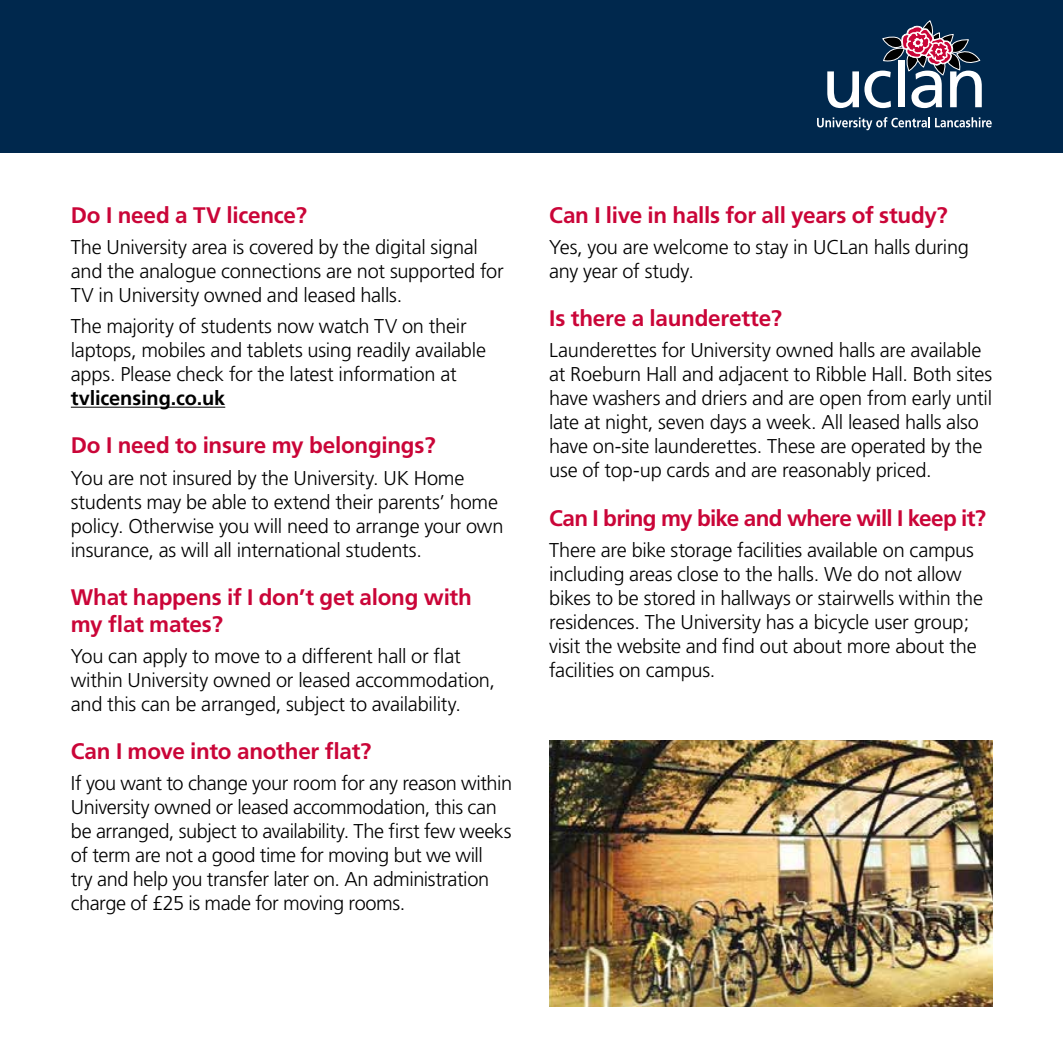
<style>
.page{position:relative;width:1063px;height:1063px;background:#fff}
.page>*{position:absolute;margin:0;border:0;box-sizing:border-box;transform-origin:0 0}
.Question{font:700 22.5px/27px "Frutiger";letter-spacing:-.01em;color:#ca0538}
.Question-2{font:700 22.5px "Frutiger";letter-spacing:-.03em;color:#ca0538}
.Body_-_frutiger_ligh{font:300 20px/24px "Frutiger";letter-spacing:-.015em;color:#000}
.s1{font-weight:700}
</style>
<div class="page">
<hr style="left:71px;top:407px;width:154px;height:1px;background:#000">
<img style="left:549px;top:741px;width:443px;height:265px">
<div style="left:0;top:0;width:1063px;height:153px;background:#00284d"></div>
<svg style="left:827px;top:20px;width:155px;height:88px"></svg>
<svg style="left:817px;top:117px;width:55px;height:13px"></svg>
<svg style="left:878px;top:117px;width:114px;height:10px"></svg>
<p class="Question" style="left:71px;top:201px;width:238px">Do I need a TV licence?</p>
<p class="Body_-_frutiger_ligh" style="left:71px;top:235px;width:434px">The University area is covered by the digital signal and the analogue connections are not supported for<br>TV in University owned and leased halls.</p>
<p class="Body_-_frutiger_ligh" style="left:71px;top:314px;width:417px">The majority of students now watch TV on their laptops, mobiles and tablets using readily available apps. Please check for the latest information at <span class="s1">tvlicensing.co.uk</span></p>
<p class="Question" style="left:71px;top:432px;width:366px">Do I need to insure my belongings?</p>
<p class="Body_-_frutiger_ligh" style="left:71px;top:466px;width:434px">You are not insured by the University. UK Home students may be able to extend their parents’ home policy. Otherwise you will need to arrange your own insurance, as will all international students.</p>
<p class="Question" style="left:71px;top:583px;width:403px">What happens if I don’t get along with my flat mates?</p>
<p class="Body_-_frutiger_ligh" style="left:71px;top:644px;width:426px">You can apply to move to a different hall or flat within University owned or leased accommodation, and this can be arranged, subject to availability.</p>
<p class="Question" style="left:71px;top:738px;width:302px">Can I move into another flat?</p>
<p class="Body_-_frutiger_ligh" style="left:71px;top:771px;width:443px">If you want to change your room for any reason within University owned or leased accommodation, this can be arranged, subject to availability. The first few weeks of term are not a good time for moving but we will<br>try and help you transfer later on. An administration charge of £25 is made for moving rooms.</p>
<p class="Question" style="left:549px;top:201px;width:400px">Can I live in halls for all years of study?</p>
<p class="Body_-_frutiger_ligh" style="left:549px;top:235px;width:421px">Yes, you are welcome to stay in UCLan halls during any year of study.</p>
<p class="Question" style="left:549px;top:305px;width:235px">Is there a launderette?</p>
<p class="Body_-_frutiger_ligh" style="left:549px;top:339px;width:444px">Launderettes for University owned halls are available at Roeburn Hall and adjacent to Ribble Hall. Both sites have washers and driers and are open from early until late at night, seven days a week. All leased halls also have on-site launderettes. These are operated by the use of top-up cards and are reasonably priced.</p>
<p class="Question-2" style="left:549px;top:505px;width:438px">Can I bring my bike and where will I keep it?</p>
<p class="Body_-_frutiger_ligh" style="left:549px;top:538px;width:435px">There are bike storage facilities available on campus including areas close to the halls. We do not allow bikes to be stored in hallways or stairwells within the residences. The University has a bicycle user group; visit the website and find out about more about the facilities on campus.</p>
</div>
